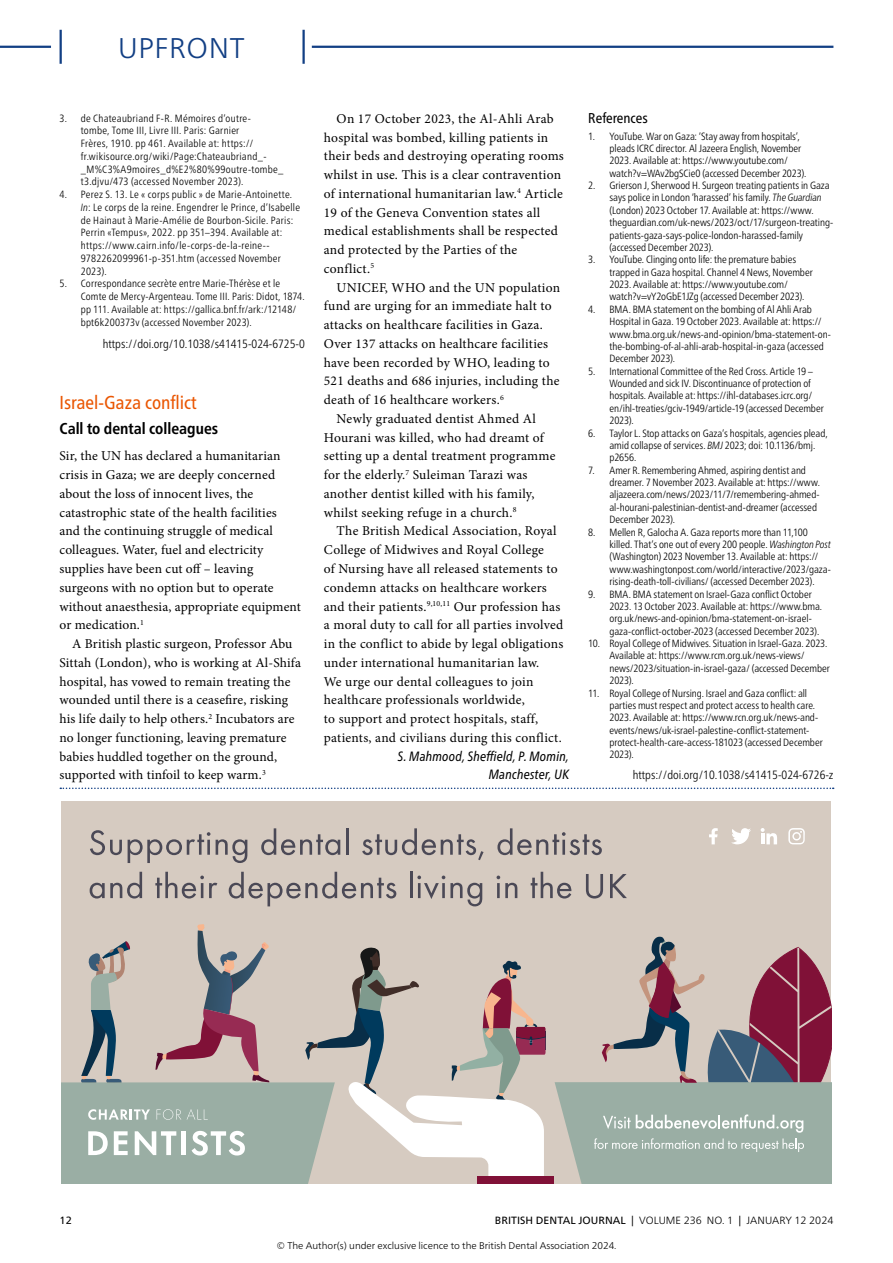
<style>
.page{position:relative;width:893px;height:1263px;background:#fff}
.page>*{position:absolute;margin:0;border:0;box-sizing:border-box;transform-origin:0 0}
.t1{font:300 28.5px "Frutiger Neue LT Pro";letter-spacing:.025em;color:#123f84}
.SuperTitle_1_letters{font:18.75px "Frutiger Neue LT Pro Cn Rg 2";color:#ea5602}
.Title_2_Cnd_Bd_10_5p{font:15.75px "Frutiger Neue LT Pro Cn Bold 2";color:#000}
.Bibliography_Heading{font:condensed 14.25px "Frutiger Neue LT Pro";color:#000}
.Para_9pt_ragged{font:13.5px/18.8px "Minion Pro";letter-spacing:.015em;color:#000}
.Para_9pt_ragged_1st{font:13.5px/18.8px "Minion Pro";letter-spacing:.01em;color:#000}
.NoXML_Author_2{font:13.5px/18.8px "Frutiger Neue LT Pro Cn Italic 2";letter-spacing:.01em;color:#000;text-align:right}
.NoXML_DOI{font:300 condensed 12px "Frutiger Neue LT Pro";color:#000}
.t2{font:300 condensed 10.5px/12.3px "Frutiger Neue LT Pro";letter-spacing:-.005em;color:#000}
.t3{font:300 condensed 10.5px/12.8px "Frutiger Neue LT Pro";letter-spacing:.025em;color:#000}
.t4{font:300 condensed 10.5px/12.8px "Frutiger Neue LT Pro";letter-spacing:.015em;color:#000}
.t5{font:300 10.5px "Frutiger Neue LT Pro";letter-spacing:.005em;color:#000}
.t6{font:10.5px "Frutiger Neue LT Pro";color:#000}
.t7{font:300 9.75px "Frutiger Neue LT Pro";color:#000}
.s1{font-style:italic}
.s2{font-family:"Frutiger Neue LT Pro";font-style:italic;font-stretch:condensed}
.s3{font-family:"Frutiger Neue LT Pro Cn Lt 2";font-weight:400;font-stretch:normal}
.s4{font-weight:400}
</style>
<div class="page">
<svg style="left:60px;top:787px;width:774px;height:2px"></svg>
<div style="left:62px;top:801px;width:769px;height:383px;background:#d6cbc1"></div>
<div style="left:477px;top:1177px;width:77px;height:7px;background:#801137"></div>
<svg style="left:555px;top:936px;width:276px;height:248px"></svg>
<svg style="left:90px;top:830px;width:32px;height:25px"></svg>
<svg style="left:128px;top:832px;width:82px;height:31px"></svg>
<hr style="left:207px;top:840px;width:3px;height:15px;background:#4b4956">
<svg style="left:216px;top:839px;width:31px;height:24px"></svg>
<svg style="left:261px;top:828px;width:79px;height:27px"></svg>
<hr style="left:346px;top:828px;width:3px;height:27px;background:#4b4956">
<svg style="left:362px;top:828px;width:122px;height:32px"></svg>
<svg style="left:497px;top:828px;width:105px;height:27px"></svg>
<svg style="left:90px;top:872px;width:52px;height:26px"></svg>
<svg style="left:155px;top:872px;width:62px;height:26px"></svg>
<svg style="left:229px;top:872px;width:167px;height:34px"></svg>
<hr style="left:410px;top:872px;width:2px;height:26px;background:#4b4956">
<svg style="left:417px;top:875px;width:65px;height:31px"></svg>
<svg style="left:497px;top:875px;width:20px;height:23px"></svg>
<svg style="left:531px;top:872px;width:40px;height:26px"></svg>
<svg style="left:586px;top:874px;width:17px;height:24px"></svg>
<svg style="left:610px;top:874px;width:17px;height:24px"></svg>
<svg style="left:788px;top:828px;width:17px;height:16px"></svg>
<svg style="left:761px;top:828px;width:16px;height:16px"></svg>
<svg style="left:709px;top:828px;width:9px;height:16px"></svg>
<svg style="left:731px;top:828px;width:20px;height:16px"></svg>
<svg style="left:62px;top:924px;width:483px;height:260px"></svg>
<hr style="left:0;top:46px;width:51px;height:2px;background:#123f84">
<hr style="left:312px;top:46px;width:521px;height:2px;background:#123f84">
<hr style="left:60px;top:30px;width:2px;height:34px;background:#123f84">
<hr style="left:302px;top:30px;width:3px;height:34px;background:#123f84">
<h1 class="t1" style="left:118px;top:31px;width:128px">UPFRONT</h1>
<p class="t3" style="left:81px;top:111px;width:204px;text-indent:-21px">3. de Chateaubriand F-R. Mémoires d’outre-<br>tombe, Tome III, Livre III. Paris: Garnier<br>Frères, 1910. pp 461. Available at: https:// fr.wikisource.org/wiki/Page:Chateaubriand_- _M%C3%A9moires_d%E2%80%99outre-tombe_ t3.djvu/473 (accessed November 2023).</p>
<p class="t3" style="left:81px;top:188px;width:221px;text-indent:-21px">4. Perez S. 13. Le « corps public » de Marie-Antoinette.<br><span class="s1">In</span>: Le corps de la reine. Engendrer le Prince, d’Isabelle de Hainaut à Marie-Amélie de Bourbon-Sicile. Paris:<br>Perrin «Tempus», 2022. pp 351–394. Available at: https://www.cairn.info/le-corps-de-la-reine-- 9782262099961-p-351.htm (accessed November 2023).</p>
<p class="t4" style="left:81px;top:277px;width:225px;text-indent:-21px">5. Correspondance secrète entre Marie-Thérèse et le Comte de Mercy-Argenteau. Tome III. Paris: Didot, 1874. pp 111. Available at: https://gallica.bnf.fr/ark:/12148/ bpt6k200373v (accessed November 2023).</p>
<p class="NoXML_DOI" style="left:103px;top:337px;width:203px">https://doi.org/10.1038/s41415-024-6725-0</p>
<p class="SuperTitle_1_letters" style="left:60px;top:391px;width:139px">Israel-Gaza conflict</p>
<p class="Title_2_Cnd_Bd_10_5p" style="left:60px;top:419px;width:160px">Call to dental colleagues</p>
<p class="Para_9pt_ragged_1st" style="left:60px;top:447px;width:243px">Sir, the UN has declared a humanitarian crisis in Gaza; we are deeply concerned about the loss of innocent lives, the catastrophic state of the health facilities<br>and the continuing struggle of medical colleagues. Water, fuel and electricity supplies have been cut off – leaving surgeons with no option but to operate without anaesthesia, appropriate equipment or medication.<sup>1</sup></p>
<p class="Para_9pt_ragged" style="left:60px;top:634px;width:243px;text-indent:13px">A British plastic surgeon, Professor Abu Sittah (London), who is working at Al-Shifa hospital, has vowed to remain treating the wounded until there is a ceasefire, risking his life daily to help others.<sup>2</sup> Incubators are no longer functioning, leaving premature babies huddled together on the ground, supported with tinfoil to keep warm.<sup>3</sup></p>
<p class="Para_9pt_ragged" style="left:324px;top:109px;width:242px;text-indent:13px">On 17 October 2023, the Al-Ahli Arab hospital was bombed, killing patients in their beds and destroying operating rooms whilst in use. This is a clear contravention of international humanitarian law.<sup>4</sup> Article 19 of the Geneva Convention states all medical establishments shall be respected and protected by the Parties of the conflict.<sup>5</sup></p>
<p class="Para_9pt_ragged" style="left:324px;top:278px;width:238px;text-indent:13px">UNICEF, WHO and the UN population fund are urging for an immediate halt to attacks on healthcare facilities in Gaza.<br>Over 137 attacks on healthcare facilities have been recorded by WHO, leading to 521 deaths and 686 injuries, including the death of 16 healthcare workers.<sup>6</sup></p>
<p class="Para_9pt_ragged" style="left:324px;top:409px;width:233px;text-indent:13px">Newly graduated dentist Ahmed Al Hourani was killed, who had dreamt of setting up a dental treatment programme for the elderly.<sup>7</sup> Suleiman Tarazi was another dentist killed with his family, whilst seeking refuge in a church.<sup>8</sup></p>
<p class="Para_9pt_ragged" style="left:324px;top:522px;width:241px;text-indent:13px">The British Medical Association, Royal College of Midwives and Royal College<br>of Nursing have all released statements to condemn attacks on healthcare workers and their patients.<sup>9,10,11</sup> Our profession has a moral duty to call for all parties involved in the conflict to abide by legal obligations under international humanitarian law.<br>We urge our dental colleagues to join healthcare professionals worldwide,<br>to support and protect hospitals, staff, patients, and civilians during this conflict.</p>
<p class="NoXML_Author_2" style="left:398px;top:746px;width:173px">S. Mahmood, Sheffield, P. Momin,<br><span class="s2">Manchester, UK</span></p>
<p class="Bibliography_Heading" style="left:588px;top:110px;width:61px">References</p>
<p class="t2" style="left:609px;top:130px;width:198px;text-indent:-21px">1. YouTube. War on Gaza: ‘Stay away from hospitals’, pleads ICRC director. Al Jazeera English, November 2023. Available at: https://www.youtube.com/ watch?v=WAv2bgSCie0 (accessed December 2023).</p>
<p class="t2" style="left:609px;top:179px;width:225px;text-indent:-21px">2. Grierson J, Sherwood H. Surgeon treating patients in Gaza says police in London ‘harassed’ his family. <span class="s1">The Guardian </span>(London) 2023 October 17. Available at: https://www. theguardian.com/uk-news/2023/oct/17/surgeon-treating&shy;patients-gaza-says-police-london-harassed-family (accessed December 2023).</p>
<p class="t2" style="left:609px;top:253px;width:205px;text-indent:-21px">3. YouTube. Clinging onto life: the premature babies trapped in Gaza hospital. Channel 4 News, November 2023. Available at: https://www.youtube.com/ watch?v=vY2oGbE1JZg (accessed December 2023).</p>
<p class="t2" style="left:609px;top:303px;width:223px;text-indent:-21px">4. BMA. BMA statement on the bombing of Al Ahli Arab Hospital in Gaza. 19 October 2023. Available at: https:// www.bma.org.uk/news-and-opinion/bma-statement-on&shy;the-bombing-of-al-ahli-arab-hospital-in-gaza (accessed December 2023).</p>
<p class="t2" style="left:609px;top:365px;width:216px;text-indent:-21px">5. International Committee of the Red Cross. Article 19 – Wounded and sick IV. Discontinuance of protection of hospitals. Available at: https://ihl-databases.icrc.org/ en/ihl-treaties/gciv-1949/article-19 (accessed December 2023).</p>
<p class="t2" style="left:609px;top:427px;width:220px;text-indent:-21px">6. Taylor L. Stop attacks on Gaza’s hospitals, agencies plead, amid collapse of services. <span class="s1">BMJ</span> 2023; doi: 10.1136/bmj. p2656.</p>
<p class="t2" style="left:609px;top:464px;width:212px;text-indent:-21px">7. Amer R. Remembering Ahmed, aspiring dentist and dreamer. 7 November 2023. Available at: https://www. aljazeera.com/news/2023/11/7/remembering-ahmed&shy;al-hourani-palestinian-dentist-and-dreamer (accessed December 2023).</p>
<p class="t2" style="left:609px;top:526px;width:223px;text-indent:-21px">8. Mellen R, Galocha A. Gaza reports more than 11,100 killed. That’s one out of every 200 people. <span class="s1">Washington Post </span>(Washington) 2023 November 13. Available at: https:// www.washingtonpost.com/world/interactive/2023/gaza&shy;rising-death-toll-civilians/ (accessed December 2023).</p>
<p class="t2" style="left:609px;top:588px;width:214px;text-indent:-21px">9. <span class="s3">BMA. BMA statement on Israel-Gaza conflict October </span>2023. 13 October 2023. Available at: https://www.bma. org.uk/news-and-opinion/bma-statement-on-israel&shy;<span class="s3">gaza-conflict-october-2023</span> (accessed December 2023).</p>
<p class="t2" style="left:609px;top:637px;width:222px;text-indent:-21px">10. Royal College of Midwives. Situation in Israel-Gaza. 2023.<br>Available at: https://www.rcm.org.uk/news-views/ news/2023/situation-in-israel-gaza/ (accessed December 2023).</p>
<p class="t2" style="left:609px;top:687px;width:215px;text-indent:-21px">11. <span class="s3">Royal College of Nursing. Israel and Gaza conflict: all </span>parties must respect and protect access to health care.<br>2023. Available at: https://www.rcn.org.uk/news-and&shy;<span class="s3">events/news/uk-israel-palestine-conflict-statement&shy;</span>protect-health-care-access-181023 (accessed December 2023).</p>
<p class="NoXML_DOI" style="left:633px;top:768px;width:202px">https://doi.org/10.1038/s41415-024-6726-z</p>
<p class="t6" style="left:60px;top:1214px;width:14px">12</p>
<p class="t5" style="left:495px;top:1214px;width:340px"><span class="s4">BRITISH DENTAL JOURNAL |</span> VOLUME 236 NO. 1 <span class="s4">|</span> January 12 2024</p>
<p class="t7" style="left:276px;top:1240px;width:342px">© The Author(s) under exclusive licence to the British Dental Association 2024.</p>
</div>
